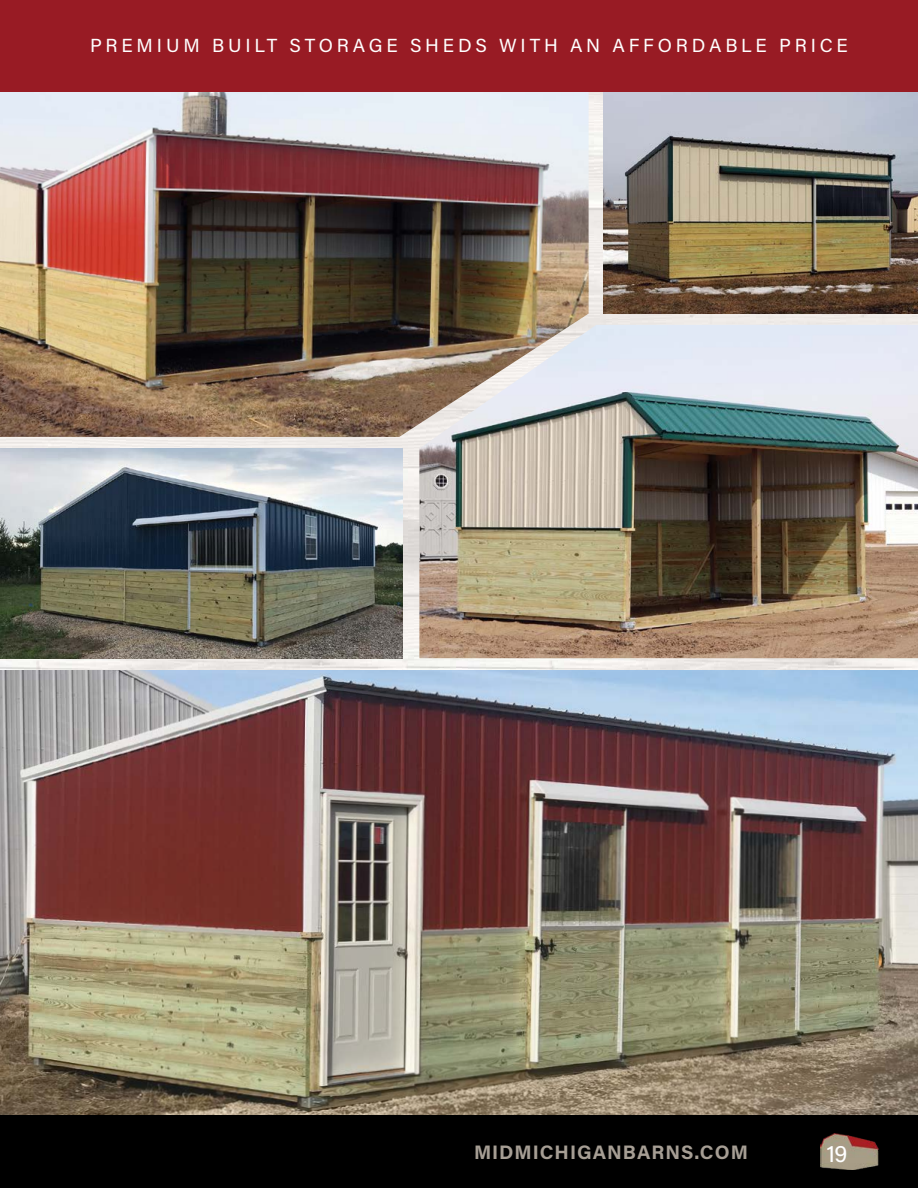
<style>
.page{position:relative;width:918px;height:1188px;background:#fff}
.page>*{position:absolute;margin:0;border:0;box-sizing:border-box;transform-origin:0 0}
.t1{font:24px "Acumin Pro";color:#fff}
.t2{font:700 19.5px "Acumin Pro";letter-spacing:.05em;color:#a69e94}
.t3{font:18.9px "Acumin Pro";letter-spacing:.2em;color:#fff}
</style>
<div class="page">
<img style="left:0;top:91px;width:918px;height:579px">
<div style="left:0;top:1114px;width:918px;height:74px;background:#000"></div>
<img style="left:821px;top:1134px;width:58px;height:36px">
<img style="left:603px;top:91px;width:315px;height:222px">
<img style="left:419px;top:325px;width:499px;height:333px">
<img style="left:0;top:670px;width:918px;height:444px">
<img style="left:0;top:448px;width:403px;height:210px">
<img style="left:0;top:91px;width:589px;height:346px">
<div style="left:0;top:0;width:918px;height:91px;background:#981b24"></div>
<p class="t3" style="left:90px;top:32px;width:759px">PREMIUM BUILT STORAGE SHEDS WITH AN AFFORDABLE PRICE</p>
<p class="t2" style="left:474px;top:1138px;width:276px">MIDMICHIGANBARNS.COM</p>
<p class="t1" style="left:826px;top:1137px;width:23px">19</p>
</div>
